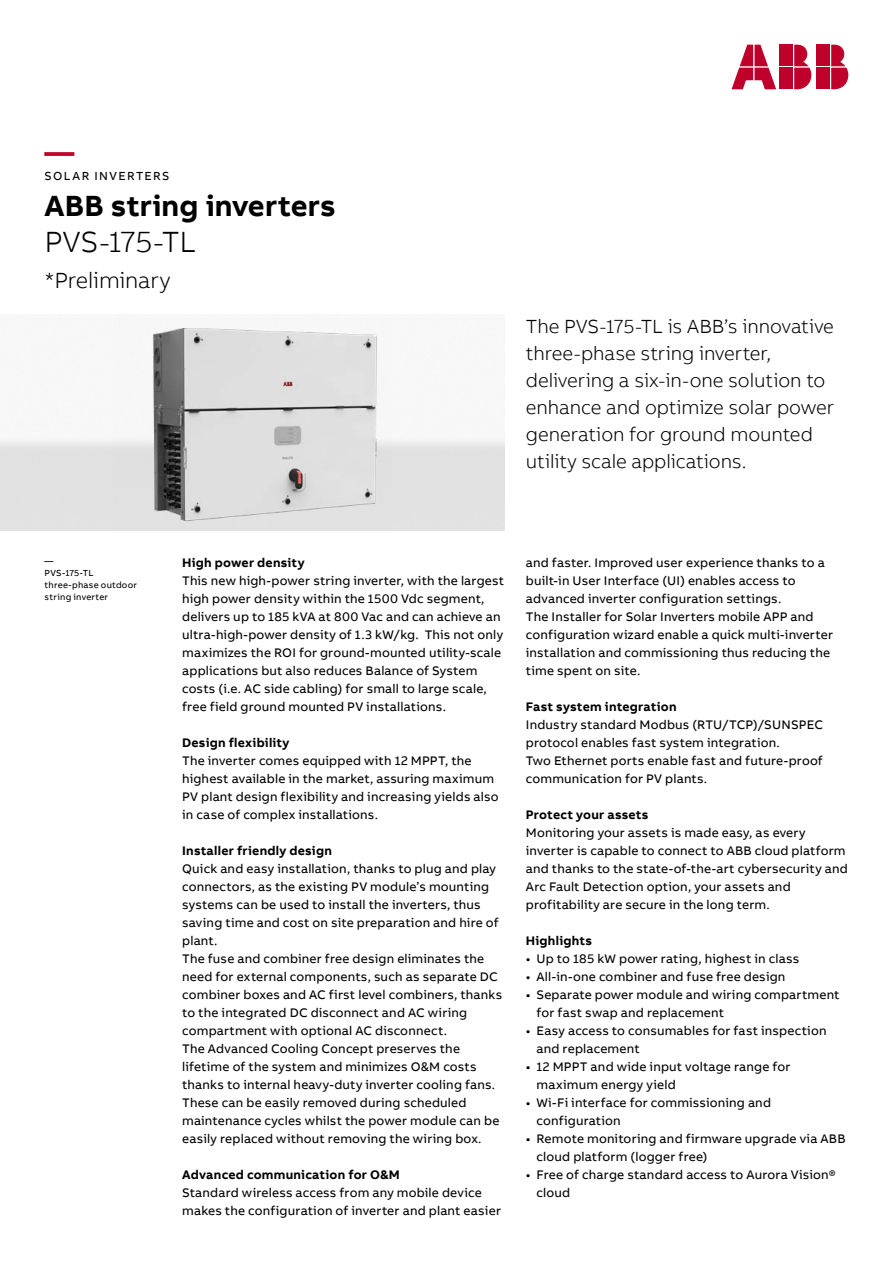
<style>
.page{position:relative;width:893px;height:1263px;background:#fff}
.page>*{position:absolute;margin:0;border:0;box-sizing:border-box;transform-origin:0 0}
.t1{font:700 30px "AB Bvoice";letter-spacing:.005em;color:#000}
.t2{font:300 30px "AB Bvoice";letter-spacing:-.01em;color:#000}
.t3{font:700 30px "AB Bvoice";color:#be002b}
.t4{font:300 22.5px "AB Bvoice";letter-spacing:-.005em;color:#000}
.t5{font:300 19.5px/27px "AB Bvoice";letter-spacing:-.005em;color:#000}
.t6{font:12.75px/18px "AB Bvoice";letter-spacing:.015em;color:#000}
.t7{font:700 12.75px "AB Bvoice";letter-spacing:.02em;color:#000}
.t8{font:12px "AB Bvoice";letter-spacing:.12em;color:#000}
.t9{font:9px/12px "AB Bvoice";letter-spacing:.025em;color:#000}
</style>
<div class="page">
<div style="left:817px;top:45px;width:13px;height:21px;background:#be002b"></div>
<div style="left:817px;top:68px;width:13px;height:21px;background:#be002b"></div>
<svg style="left:831px;top:45px;width:17px;height:44px"></svg>
<svg style="left:731px;top:45px;width:45px;height:44px"></svg>
<div style="left:780px;top:45px;width:13px;height:21px;background:#be002b"></div>
<div style="left:780px;top:68px;width:13px;height:21px;background:#be002b"></div>
<svg style="left:794px;top:45px;width:17px;height:44px"></svg>
<img style="left:113px;top:314px;width:279px;height:217px">
<h1 class="t3" style="left:45px;top:132px;width:31px">—</h1>
<p class="t8" style="left:45px;top:168px;width:126px">SOLAR INVERTERS</p>
<h1 class="t1" style="left:45px;top:186px;width:293px">ABB string inverters</h1>
<h1 class="t2" style="left:45px;top:224px;width:153px">PVS-175-TL</h1>
<h2 class="t4" style="left:45px;top:267px;width:127px">*Preliminary</h2>
<h3 class="t5" style="left:526px;top:313px;width:310px">The PVS-175-TL is ABB’s innovative three-phase string inverter, delivering a six-in-one solution to enhance and optimize solar power generation for ground mounted utility scale applications.</h3>
<p class="t9" style="left:45px;top:555px;width:94px">—<br>PVS-175-TL three-phase outdoor string inverter</p>
<p class="t7" style="left:182px;top:554px;width:124px">High power density</p>
<p class="t6" style="left:182px;top:571px;width:324px">This new high-power string inverter, with the largest high power density within the 1500 Vdc segment, delivers up to 185 kVA at 800 Vac and can achieve an ultra-high-power density of 1.3 kW/kg. This not only maximizes the ROI for ground-mounted utility-scale applications but also reduces Balance of System costs (i.e. AC side cabling) for small to large scale, free field ground mounted PV installations.</p>
<p class="t7" style="left:182px;top:734px;width:109px">Design flexibility</p>
<p class="t6" style="left:182px;top:751px;width:318px">The inverter comes equipped with 12 MPPT, the highest available in the market, assuring maximum PV plant design flexibility and increasing yields also in case of complex installations.</p>
<p class="t7" style="left:182px;top:842px;width:151px">Installer friendly design</p>
<p class="t6" style="left:182px;top:859px;width:322px">Quick and easy installation, thanks to plug and play connectors, as the existing PV module’s mounting systems can be used to install the inverters, thus saving time and cost on site preparation and hire of plant.<br>The fuse and combiner free design eliminates the need for external components, such as separate DC combiner boxes and AC first level combiners, thanks to the integrated DC disconnect and AC wiring compartment with optional AC disconnect.<br>The Advanced Cooling Concept preserves the lifetime of the system and minimizes O&amp;M costs thanks to internal heavy-duty inverter cooling fans.<br>These can be easily removed during scheduled maintenance cycles whilst the power module can be easily replaced without removing the wiring box.</p>
<p class="t7" style="left:182px;top:1166px;width:219px">Advanced communication for O&amp;M</p>
<p class="t6" style="left:182px;top:1184px;width:320px">Standard wireless access from any mobile device makes the configuration of inverter and plant easier</p>
<p class="t6" style="left:526px;top:554px;width:309px">and faster. Improved user experience thanks to a built-in User Interface (UI) enables access to advanced inverter configuration settings.<br>The Installer for Solar Inverters mobile APP and configuration wizard enable a quick multi-inverter installation and commissioning thus reducing the time spent on site.</p>
<p class="t7" style="left:526px;top:698px;width:152px">Fast system integration</p>
<p class="t6" style="left:526px;top:716px;width:299px">Industry standard Modbus (RTU/TCP)/SUNSPEC protocol enables fast system integration.<br>Two Ethernet ports enable fast and future-proof communication for PV plants.</p>
<p class="t7" style="left:526px;top:806px;width:124px">Protect your assets</p>
<p class="t6" style="left:526px;top:824px;width:324px">Monitoring your assets is made easy, as every inverter is capable to connect to ABB cloud platform and thanks to the state-of-the-art cybersecurity and Arc Fault Detection option, your assets and profitability are secure in the long term.</p>
<p class="t7" style="left:526px;top:932px;width:68px">Highlights</p>
<p class="t6" style="left:526px;top:950px;width:275px">• Up to 185 kW power rating, highest in class</p>
<p class="t6" style="left:526px;top:968px;width:261px">• All-in-one combiner and fuse free design</p>
<p class="t6" style="left:536px;top:986px;width:305px;text-indent:-11px">• Separate power module and wiring compartment for fast swap and replacement</p>
<p class="t6" style="left:536px;top:1022px;width:292px;text-indent:-11px">• Easy access to consumables for fast inspection and replacement</p>
<p class="t6" style="left:536px;top:1058px;width:256px;text-indent:-11px">• 12 MPPT and wide input voltage range for maximum energy yield</p>
<p class="t6" style="left:536px;top:1094px;width:236px;text-indent:-11px">• Wi-Fi interface for commissioning and configuration</p>
<p class="t6" style="left:536px;top:1130px;width:311px;text-indent:-11px">• Remote monitoring and firmware upgrade via ABB cloud platform (logger free)</p>
<p class="t6" style="left:536px;top:1166px;width:301px;text-indent:-11px">• Free of charge standard access to Aurora Vision® cloud</p>
</div>
